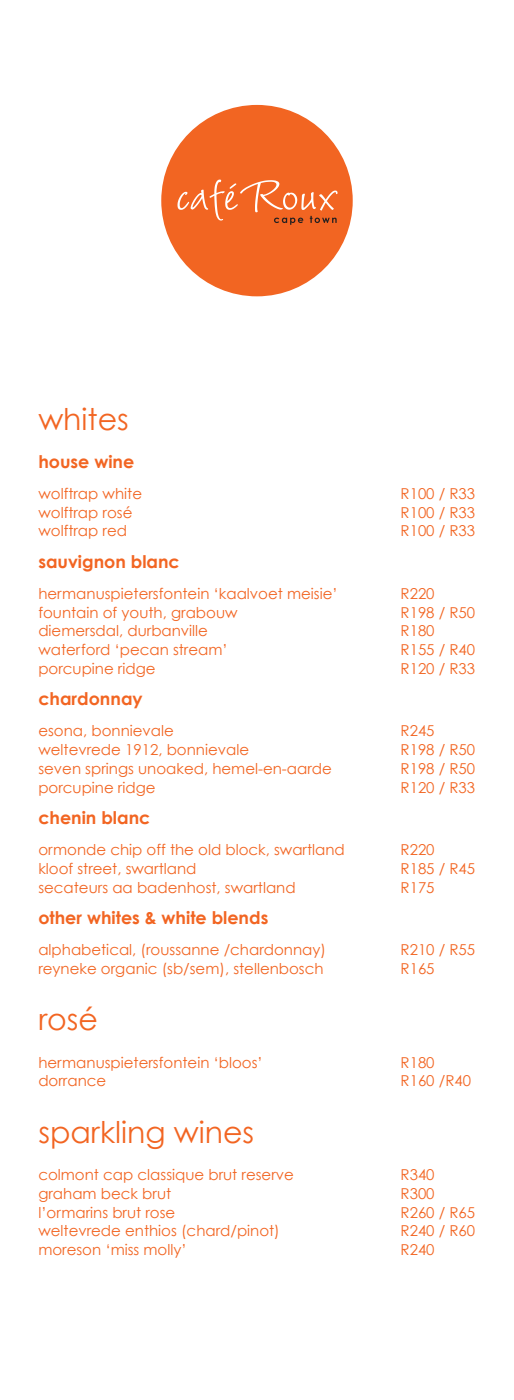
<style>
.page{position:relative;width:514px;height:1400px;background:#fff}
.page>*{position:absolute;margin:0;border:0;box-sizing:border-box;transform-origin:0 0}
.t1{font:30px "Century Gothic";color:#f26522}
.t2{font:700 17.5px "Century Gothic";color:#f26522}
.t3{font:15px "Century Gothic";color:#f26522}
</style>
<div class="page">
<div style="left:161px;top:105px;width:192px;height:191px;background:#f26522;border-radius:50%"></div>
<svg style="left:177px;top:180px;width:160px;height:45px"></svg>
<h1 class="t1" style="left:38px;top:401px;width:92px">whites</h1>
<p class="t2" style="left:38px;top:450px;width:97px">house wine</p>
<p class="t3" style="left:38px;top:484px;width:105px">wolftrap white</p>
<p class="t3" style="left:400px;top:484px;width:76px">R100 / R33</p>
<p class="t3" style="left:38px;top:503px;width:96px">wolftrap rosé</p>
<p class="t3" style="left:400px;top:503px;width:76px">R100 / R33</p>
<p class="t3" style="left:38px;top:522px;width:90px">wolftrap red</p>
<p class="t3" style="left:400px;top:522px;width:76px">R100 / R33</p>
<p class="t2" style="left:38px;top:550px;width:143px">sauvignon blanc</p>
<p class="t3" style="left:38px;top:584px;width:301px">hermanuspietersfontein ‘kaalvoet meisie’</p>
<p class="t3" style="left:400px;top:584px;width:36px">R220</p>
<p class="t3" style="left:38px;top:603px;width:201px">fountain of youth, grabouw</p>
<p class="t3" style="left:400px;top:603px;width:76px">R198 / R50</p>
<p class="t3" style="left:38px;top:622px;width:171px">diemersdal, durbanville</p>
<p class="t3" style="left:400px;top:622px;width:36px">R180</p>
<p class="t3" style="left:38px;top:640px;width:191px">waterford ‘pecan stream’</p>
<p class="t3" style="left:400px;top:640px;width:76px">R155 / R40</p>
<p class="t3" style="left:38px;top:659px;width:119px">porcupine ridge</p>
<p class="t3" style="left:400px;top:659px;width:76px">R120 / R33</p>
<p class="t2" style="left:38px;top:688px;width:106px">chardonnay</p>
<p class="t3" style="left:38px;top:722px;width:137px">esona, bonnievale</p>
<p class="t3" style="left:400px;top:722px;width:36px">R245</p>
<p class="t3" style="left:38px;top:740px;width:212px">weltevrede 1912, bonnievale</p>
<p class="t3" style="left:400px;top:740px;width:76px">R198 / R50</p>
<p class="t3" style="left:38px;top:759px;width:295px">seven springs unoaked, hemel-en-aarde</p>
<p class="t3" style="left:400px;top:759px;width:76px">R198 / R50</p>
<p class="t3" style="left:38px;top:778px;width:119px">porcupine ridge</p>
<p class="t3" style="left:400px;top:778px;width:76px">R120 / R33</p>
<p class="t2" style="left:38px;top:806px;width:114px">chenin blanc</p>
<p class="t3" style="left:38px;top:840px;width:308px">ormonde chip off the old block, swartland</p>
<p class="t3" style="left:400px;top:840px;width:36px">R220</p>
<p class="t3" style="left:38px;top:859px;width:160px">kloof street, swartland</p>
<p class="t3" style="left:400px;top:859px;width:76px">R185 / R45</p>
<p class="t3" style="left:38px;top:878px;width:259px">secateurs aa badenhost, swartland</p>
<p class="t3" style="left:400px;top:878px;width:36px">R175</p>
<p class="t2" style="left:38px;top:906px;width:231px">other whites &amp; white blends</p>
<p class="t3" style="left:38px;top:940px;width:289px">alphabetical, (roussanne /chardonnay)</p>
<p class="t3" style="left:400px;top:940px;width:76px">R210 / R55</p>
<p class="t3" style="left:38px;top:959px;width:287px">reyneke organic (sb/sem), stellenbosch</p>
<p class="t3" style="left:400px;top:959px;width:36px">R165</p>
<h1 class="t1" style="left:38px;top:1001px;width:61px">rosé</h1>
<p class="t3" style="left:38px;top:1053px;width:226px">hermanuspietersfontein ‘bloos’</p>
<p class="t3" style="left:400px;top:1053px;width:36px">R180</p>
<p class="t3" style="left:38px;top:1072px;width:69px">dorrance</p>
<p class="t3" style="left:400px;top:1072px;width:72px">R160 /R40</p>
<h1 class="t1" style="left:38px;top:1113px;width:217px">sparkling wines</h1>
<p class="t3" style="left:38px;top:1165px;width:257px">colmont cap classique brut reserve</p>
<p class="t3" style="left:400px;top:1165px;width:36px">R340</p>
<p class="t3" style="left:38px;top:1184px;width:134px">graham beck brut</p>
<p class="t3" style="left:400px;top:1184px;width:36px">R300</p>
<p class="t3" style="left:38px;top:1203px;width:138px">l’ormarins brut rose</p>
<p class="t3" style="left:400px;top:1203px;width:76px">R260 / R65</p>
<p class="t3" style="left:38px;top:1222px;width:243px">weltevrede enthios (chard/pinot)</p>
<p class="t3" style="left:400px;top:1222px;width:76px">R240 / R60</p>
<p class="t3" style="left:38px;top:1240px;width:150px">moreson ‘miss molly’</p>
<p class="t3" style="left:400px;top:1240px;width:36px">R240</p>
</div>
